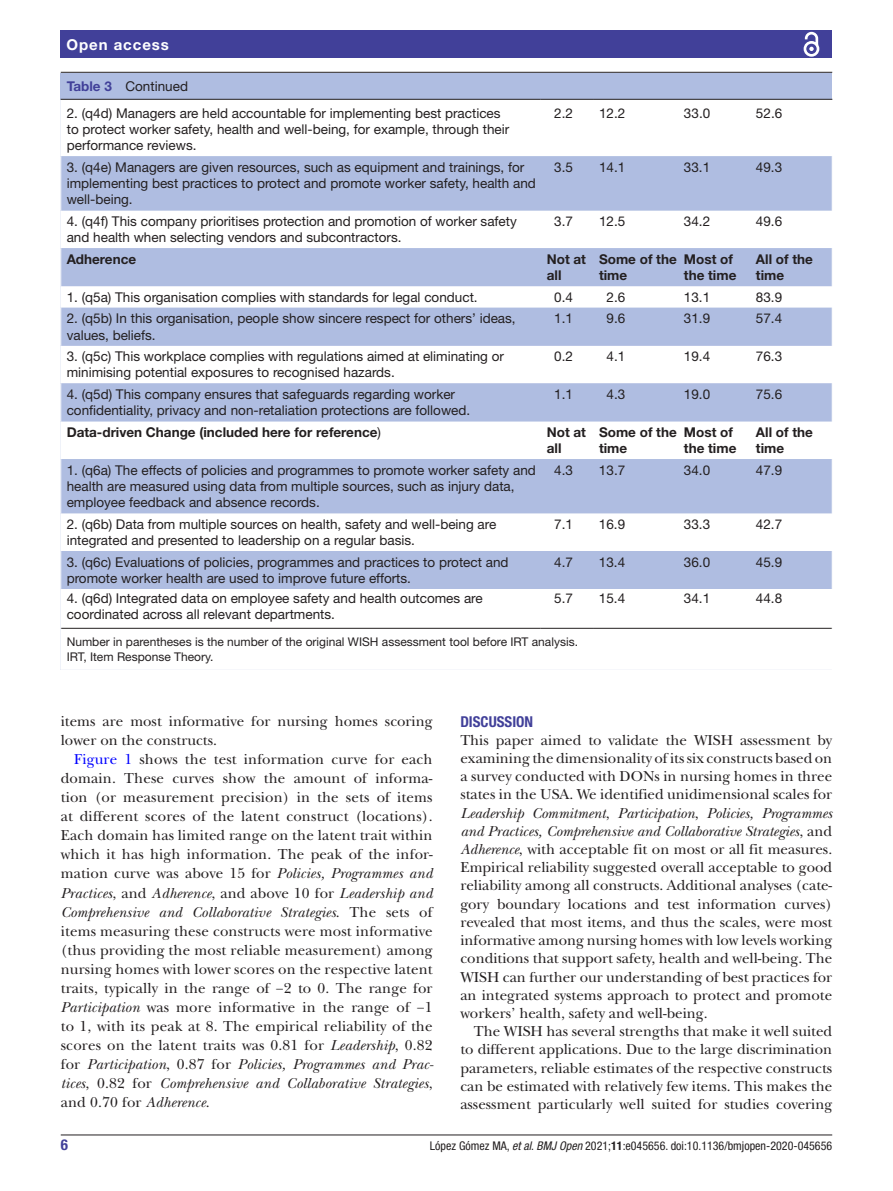
<style>
.page{position:relative;width:893px;height:1191px;background:#fff}
.page>*{position:absolute;margin:0;border:0;box-sizing:border-box;transform-origin:0 0}
.t1{font:15px/19px "New Baskerville";color:#231f20;text-align:justify}
.t2{font:700 condensed 15px "Helvetica Neue LT Std";color:#414099}
.t3{font:700 15px "Helvetica Neue LT Std";letter-spacing:.065em;color:#fff}
.t4{font:13.5px/16.2px "Helvetica Neue LT Std";color:#231f20}
.t5{font:700 13.5px/16.2px "Helvetica Neue LT Std";color:#231f20}
.t6{font:12px/15px "Helvetica Neue LT Std";color:#231f20}
.t7{font:condensed 12px "Helvetica Neue LT Std";color:#231f20}
.s1{font-weight:700;color:#414099}
.s2{font-weight:400}
.s3{color:#00f}
.s4{font-style:italic}
.s5{font-weight:700}
</style>
<div class="page">
<hr style="left:61px;top:1134px;width:771px;height:1px;background:#231f20">
<div style="left:61px;top:31px;width:771px;height:27px;background:#414099"></div>
<svg style="left:803px;top:31px;width:17px;height:26px"></svg>
<svg style="left:61px;top:156px;width:771px;height:433px;fill:#afbde1"></svg>
<hr style="left:541px;top:628px;width:52px;height:1px;background:#231f20">
<hr style="left:593px;top:628px;width:85px;height:1px;background:#231f20">
<hr style="left:678px;top:628px;width:72px;height:1px;background:#231f20">
<hr style="left:750px;top:628px;width:82px;height:1px;background:#231f20">
<hr style="left:61px;top:628px;width:480px;height:1px;background:#231f20">
<svg style="left:60px;top:286px;width:1px;height:22px"></svg>
<hr style="left:61px;top:99px;width:480px;height:1px;background:#231f20">
<hr style="left:541px;top:99px;width:52px;height:1px;background:#231f20">
<hr style="left:593px;top:99px;width:85px;height:1px;background:#231f20">
<hr style="left:678px;top:99px;width:72px;height:1px;background:#231f20">
<hr style="left:750px;top:99px;width:82px;height:1px;background:#231f20">
<div style="left:61px;top:73px;width:771px;height:18px;background:#afbde1"></div>
<hr style="left:61px;top:72px;width:771px;height:1px;background:#231f20">
<p class="t3" style="left:66px;top:35px;width:104px">Open access</p>
<p class="t4" style="left:67px;top:78px;width:123px"><span class="s1">Table 3</span> Continued</p>
<p class="t4" style="left:67px;top:105px;width:444px">2. (q4d) Managers are held accountable for implementing best practices to protect worker safety, health and well-being, for example, through their performance reviews.</p>
<p class="t4" style="left:554px;top:105px;width:20px">2.2</p>
<p class="t4" style="left:599px;top:105px;width:28px">12.2</p>
<p class="t4" style="left:684px;top:105px;width:28px">33.0</p>
<p class="t4" style="left:756px;top:105px;width:28px">52.6</p>
<p class="t4" style="left:67px;top:159px;width:471px">3. (q4e) Managers are given resources, such as equipment and trainings, for implementing best practices to protect and promote worker safety, health and well-being.</p>
<p class="t4" style="left:554px;top:159px;width:20px">3.5</p>
<p class="t4" style="left:599px;top:159px;width:28px">14.1</p>
<p class="t4" style="left:684px;top:159px;width:28px">33.1</p>
<p class="t4" style="left:756px;top:159px;width:28px">49.3</p>
<p class="t4" style="left:67px;top:213px;width:452px">4. (q4f) This company prioritises protection and promotion of worker safety and health when selecting vendors and subcontractors.</p>
<p class="t4" style="left:554px;top:213px;width:20px">3.7</p>
<p class="t4" style="left:599px;top:213px;width:28px">12.5</p>
<p class="t4" style="left:684px;top:213px;width:28px">34.2</p>
<p class="t4" style="left:756px;top:213px;width:28px">49.6</p>
<p class="t5" style="left:67px;top:251px;width:71px">Adherence</p>
<p class="t5" style="left:547px;top:251px;width:41px">Not at all</p>
<p class="t5" style="left:599px;top:251px;width:79px">Some of the time</p>
<p class="t5" style="left:684px;top:251px;width:54px">Most of the time</p>
<p class="t5" style="left:756px;top:251px;width:58px">All of the time</p>
<p class="t4" style="left:67px;top:289px;width:412px">1. (q5a) This organisation complies with standards for legal conduct.</p>
<p class="t4" style="left:554px;top:289px;width:20px">0.4</p>
<p class="t4" style="left:606px;top:289px;width:20px">2.6</p>
<p class="t4" style="left:684px;top:289px;width:28px">13.1</p>
<p class="t4" style="left:756px;top:289px;width:28px">83.9</p>
<p class="t4" style="left:67px;top:310px;width:450px">2. (q5b) In this organisation, people show sincere respect for others’ ideas, values, beliefs.</p>
<p class="t4" style="left:554px;top:310px;width:20px">1.1</p>
<p class="t4" style="left:606px;top:310px;width:20px">9.6</p>
<p class="t4" style="left:684px;top:310px;width:28px">31.9</p>
<p class="t4" style="left:756px;top:310px;width:28px">57.4</p>
<p class="t4" style="left:67px;top:348px;width:439px">3. (q5c) This workplace complies with regulations aimed at eliminating or minimising potential exposures to recognised hazards.</p>
<p class="t4" style="left:554px;top:348px;width:20px">0.2</p>
<p class="t4" style="left:606px;top:348px;width:20px">4.1</p>
<p class="t4" style="left:684px;top:348px;width:28px">19.4</p>
<p class="t4" style="left:756px;top:348px;width:28px">76.3</p>
<p class="t4" style="left:67px;top:386px;width:405px">4. (q5d) This company ensures that safeguards regarding worker confidentiality, privacy and non-retaliation protections are followed.</p>
<p class="t4" style="left:554px;top:386px;width:20px">1.1</p>
<p class="t4" style="left:606px;top:386px;width:20px">4.3</p>
<p class="t4" style="left:684px;top:386px;width:28px">19.0</p>
<p class="t4" style="left:756px;top:386px;width:28px">75.6</p>
<p class="t5" style="left:67px;top:424px;width:316px">Data-driven Change (included here for reference<span class="s2">)</span></p>
<p class="t5" style="left:547px;top:424px;width:41px">Not at all</p>
<p class="t5" style="left:599px;top:424px;width:79px">Some of the time</p>
<p class="t5" style="left:684px;top:424px;width:54px">Most of the time</p>
<p class="t5" style="left:756px;top:424px;width:58px">All of the time</p>
<p class="t4" style="left:67px;top:462px;width:471px">1. (q6a) The effects of policies and programmes to promote worker safety and health are measured using data from multiple sources, such as injury data, employee feedback and absence records.</p>
<p class="t4" style="left:554px;top:462px;width:20px">4.3</p>
<p class="t4" style="left:599px;top:462px;width:28px">13.7</p>
<p class="t4" style="left:684px;top:462px;width:28px">34.0</p>
<p class="t4" style="left:756px;top:462px;width:28px">47.9</p>
<p class="t4" style="left:67px;top:516px;width:431px">2. (q6b) Data from multiple sources on health, safety and well-being are integrated and presented to leadership on a regular basis.</p>
<p class="t4" style="left:554px;top:516px;width:20px">7.1</p>
<p class="t4" style="left:599px;top:516px;width:28px">16.9</p>
<p class="t4" style="left:684px;top:516px;width:28px">33.3</p>
<p class="t4" style="left:756px;top:516px;width:28px">42.7</p>
<p class="t4" style="left:67px;top:553px;width:443px">3. (q6c) Evaluations of policies, programmes and practices to protect and promote worker health are used to improve future efforts.</p>
<p class="t4" style="left:554px;top:553px;width:20px">4.7</p>
<p class="t4" style="left:599px;top:553px;width:28px">13.4</p>
<p class="t4" style="left:684px;top:553px;width:28px">36.0</p>
<p class="t4" style="left:756px;top:553px;width:28px">45.9</p>
<p class="t4" style="left:67px;top:590px;width:418px">4. (q6d) Integrated data on employee safety and health outcomes are coordinated across all relevant departments.</p>
<p class="t4" style="left:554px;top:590px;width:20px">5.7</p>
<p class="t4" style="left:599px;top:590px;width:28px">15.4</p>
<p class="t4" style="left:684px;top:590px;width:28px">34.1</p>
<p class="t4" style="left:756px;top:590px;width:28px">44.8</p>
<p class="t6" style="left:67px;top:634px;width:513px">Number in parentheses is the number of the original WISH assessment tool before IRT analysis.<br>IRT, Item Response Theory.</p>
<p class="t1" style="left:61px;top:711px;width:373px">items are most informative for nursing homes scoring lower on the constructs.</p>
<p class="t1" style="left:61px;top:750px;width:374px;text-indent:14px"><span class="s3">Figure 1</span> shows the test information curve for each domain. These curves show the amount of informa&shy;tion (or measurement precision) in the sets of items at different scores of the latent construct (locations).<br>Each domain has limited range on the latent trait within which it has high information. The peak of the infor&shy;mation curve was above 15 for <span class="s4">Policies, Programmes and Practices</span>, and <span class="s4">Adherence</span>, and above 10 for <span class="s4">Leadership and Comprehensive and Collaborative Strategies</span>. The sets of items measuring these constructs were most informative (thus providing the most reliable measurement) among nursing homes with lower scores on the respective latent traits, typically in the range of −2 to 0. The range for <span class="s4">Participation</span> was more informative in the range of −1 to 1, with its peak at 8. The empirical reliability of the scores on the latent traits was 0.81 for <span class="s4">Leadership</span>, 0.82 for <span class="s4">Participation</span>, 0.87 for <span class="s4">Policies, Programmes and Prac&shy;tices</span>, 0.82 for <span class="s4">Comprehensive and Collaborative Strategies</span>, and 0.70 for <span class="s4">Adherence</span>.</p>
<p class="t2" style="left:460px;top:712px;width:74px">DISCUSSION</p>
<p class="t1" style="left:460px;top:731px;width:373px;line-height:18.1px">This paper aimed to validate the WISH assessment by examining the dimensionality of its six constructs based on a survey conducted with DONs in nursing homes in three states in the USA. We identified unidimensional scales for <span class="s4">Leadership Commitment</span>, <span class="s4">Participation</span>, <span class="s4">Policies, Programmes and Practices, Comprehensive and Collaborative Strategies</span>, and <span class="s4">Adherence</span>, with acceptable fit on most or all fit measures.<br>Empirical reliability suggested overall acceptable to good reliability among all constructs. Additional analyses (cate&shy;gory boundary locations and test information curves) revealed that most items, and thus the scales, were most informative among nursing homes with low levels working conditions that support safety, health and well-being. The WISH can further our understanding of best practices for an integrated systems approach to protect and promote workers’ health, safety and well-being.</p>
<p class="t1" style="left:460px;top:1022px;width:373px;line-height:18.1px;text-indent:14px">The WISH has several strengths that make it well suited to different applications. Due to the large discrimination parameters, reliable estimates of the respective constructs can be estimated with relatively few items. This makes the assessment particularly well suited for studies covering</p>
<p class="t2" style="left:61px;top:1135px;width:9px">6</p>
<p class="t7" style="left:430px;top:1138px;width:404px">López Gómez MA, <span class="s4">et al</span>. <span class="s4">BMJ Open</span> 2021;<span class="s5">11</span>:e045656. doi:10.1136/bmjopen-2020-045656</p>
</div>
